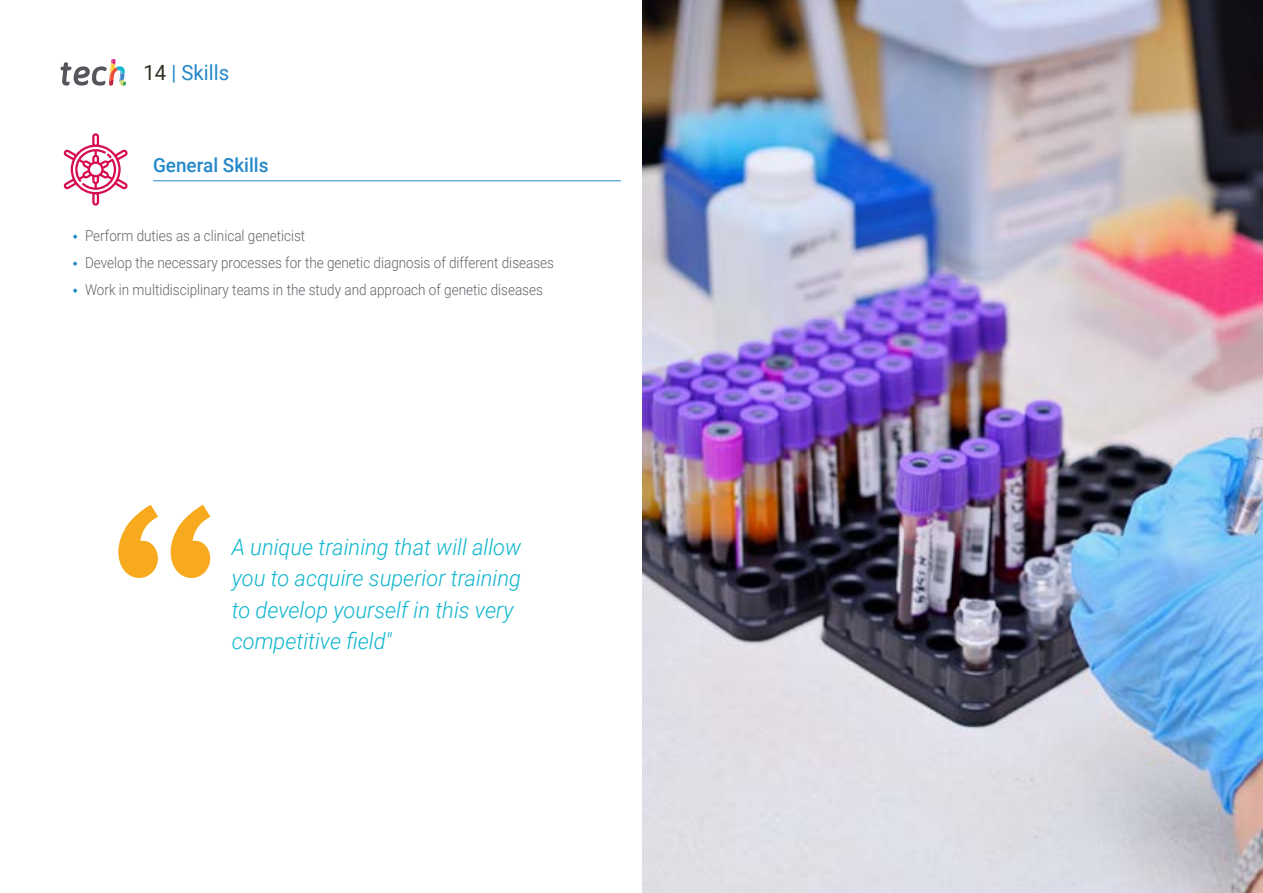
<style>
.page{position:relative;width:1263px;height:893px;background:#fff}
.page>*{position:absolute;margin:0;border:0;box-sizing:border-box;transform-origin:0 0}
.t1{font:italic 300 22.5px/31.5px "Roboto";color:#0fb6cf}
.t2{font:21px "Roboto";color:#2488c9}
.t3{font:500 19.5px "Roboto";color:#2488c9}
.t4{font:300 15px/26.7px "Roboto";color:#61646a;scale:.9 1}
.s1{color:#312e20}
</style>
<div class="page">
<svg style="left:61px;top:59px;width:65px;height:27px"></svg>
<img style="left:642px;top:0;width:621px;height:893px">
<svg style="left:118px;top:505px;width:92px;height:73px"></svg>
<svg style="left:63px;top:133px;width:65px;height:73px"></svg>
<hr style="left:153px;top:180px;width:468px;height:1px;background:#2488c9">
<h2 class="t2" style="left:144px;top:57px;width:87px"><span class="s1">14</span> | Skills</h2>
<h3 class="t3" style="left:153px;top:152px;width:117px">General Skills</h3>
<p class="t4" style="left:85px;top:222px;width:523px">Perform duties as a clinical geneticist<br>Develop the necessary processes for the genetic diagnosis of different diseases<br>Work in multidisciplinary teams in the study and approach of genetic diseases</p>
<h1 class="t1" style="left:232px;top:530px;width:291px">A unique training that will allow you to acquire superior training to develop yourself in this very competitive field"</h1>
</div>
